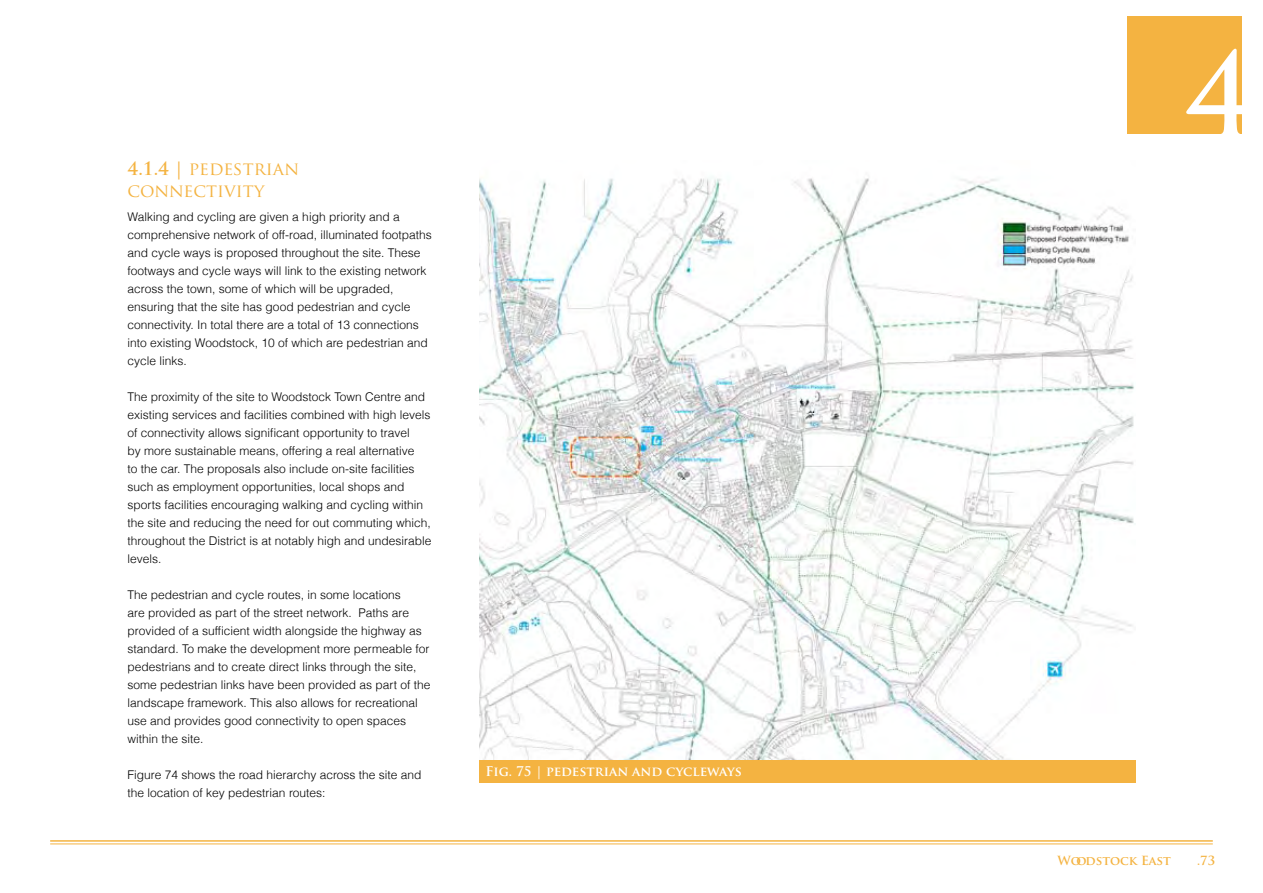
<style>
.page{position:relative;width:1263px;height:893px;background:#fff}
.page>*{position:absolute;margin:0;border:0;box-sizing:border-box;transform-origin:0 0}
.t1{font:700 114.75px "Trajan Pro";color:#fff}
.t2{font:18px/21.6px "Trajan Pro";color:#f4b341}
.t3{font:700 13.05px "Trajan Pro";color:#fff}
.t4{font:700 12.3px "Trajan Pro";color:#f4b341}
.t5{font:300 12px/18px "Helvetica";color:#000}
.s1{font-weight:700}
</style>
<div class="page">
<hr style="left:50px;top:840px;width:1163px;height:2px;background:#f4b341">
<hr style="left:50px;top:844px;width:1163px;height:1px;background:#f4b341">
<img style="left:479px;top:178px;width:655px;height:582px">
<div style="left:479px;top:760px;width:656px;height:23px;background:#f4b341"></div>
<div style="left:1128px;top:16px;width:114px;height:118px;background:#f4b341"></div>
<h2 class="t2" style="left:128px;top:157px;width:173px"><span class="s1">4.1.4 |</span> PEDESTRIAN<br>CONNECTIVITY</h2>
<p class="t5" style="left:128px;top:207px;width:306px">Walking and cycling are given a high priority and a comprehensive network of off-road, illuminated footpaths and cycle ways is proposed throughout the site. These footways and cycle ways will link to the existing network across the town, some of which will be upgraded, ensuring that the site has good pedestrian and cycle connectivity. In total there are a total of 13 connections into existing Woodstock, 10 of which are pedestrian and cycle links.</p>
<p class="t5" style="left:128px;top:387px;width:305px">The proximity of the site to Woodstock Town Centre and existing services and facilities combined with high levels of connectivity allows significant opportunity to travel<br>by more sustainable means, offering a real alternative<br>to the car. The proposals also include on-site facilities such as employment opportunities, local shops and sports facilities encouraging walking and cycling within the site and reducing the need for out commuting which, throughout the District is at notably high and undesirable levels.</p>
<p class="t5" style="left:128px;top:585px;width:304px">The pedestrian and cycle routes, in some locations<br>are provided as part of the street network. Paths are provided of a sufficient width alongside the highway as standard. To make the development more permeable for pedestrians and to create direct links through the site, some pedestrian links have been provided as part of the landscape framework. This also allows for recreational use and provides good connectivity to open spaces within the site.</p>
<p class="t5" style="left:128px;top:765px;width:295px">Figure 74 shows the road hierarchy across the site and the location of key pedestrian routes:</p>
<p class="t3" style="left:486px;top:763px;width:258px">Fig. 75 | pedestrian and cycleways</p>
<h1 class="t1" style="left:1184px;top:24px;width:70px">4</h1>
<p class="t4" style="left:1057px;top:853px;width:115px">Woodstock East</p>
<p class="t4" style="left:1197px;top:853px;width:19px">.73</p>
</div>
